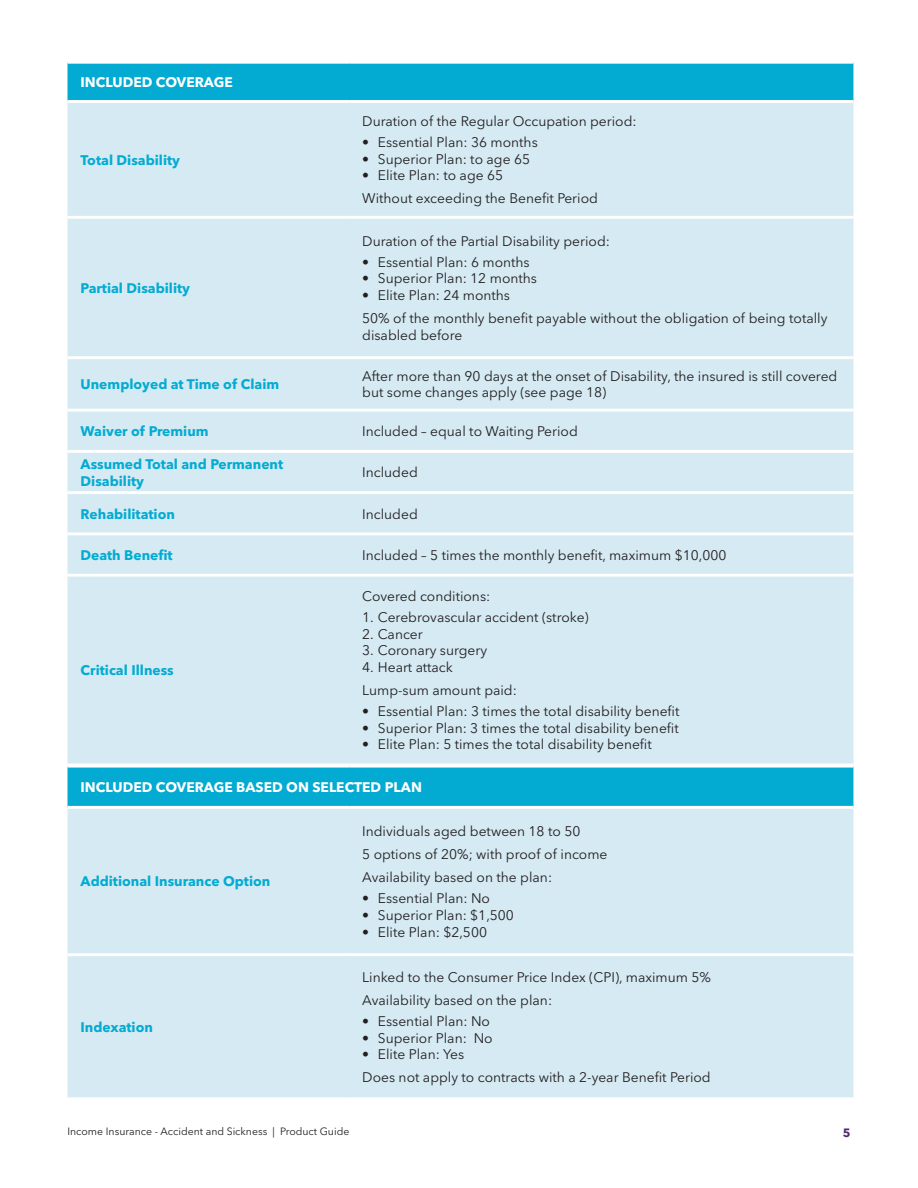
<style>
.page{position:relative;width:918px;height:1188px;background:#fff}
.page>*{position:absolute;margin:0;border:0;box-sizing:border-box;transform-origin:0 0}
.t1{font:13.8px/16.6px "Avenir Next LT Pro";color:#231f20}
.t2{font:700 13.8px/16.6px "Avenir Next LT Pro";color:#03abd2}
.t3{font:700 13.8px "Avenir Next LT Pro";color:#fff}
.t4{font:700 12px "Avenir Next LT Pro";color:#502b72}
.t5{font:10.5px "Avenir Next LT Pro";color:#231f20}
</style>
<div class="page">
<div style="left:68px;top:64px;width:785px;height:36px;background:#03abd2"></div>
<div style="left:68px;top:103px;width:785px;height:660px;background:#d5eaf3"></div>
<hr style="left:68px;top:216px;width:281px;height:3px;background:#fff">
<hr style="left:349px;top:216px;width:504px;height:3px;background:#fff">
<hr style="left:68px;top:356px;width:281px;height:3px;background:#fff">
<hr style="left:349px;top:356px;width:504px;height:3px;background:#fff">
<hr style="left:68px;top:409px;width:281px;height:3px;background:#fff">
<hr style="left:349px;top:409px;width:504px;height:3px;background:#fff">
<hr style="left:68px;top:450px;width:281px;height:3px;background:#fff">
<hr style="left:349px;top:450px;width:504px;height:3px;background:#fff">
<hr style="left:68px;top:491px;width:281px;height:3px;background:#fff">
<hr style="left:349px;top:491px;width:504px;height:3px;background:#fff">
<hr style="left:68px;top:532px;width:281px;height:3px;background:#fff">
<hr style="left:349px;top:532px;width:504px;height:3px;background:#fff">
<hr style="left:68px;top:574px;width:281px;height:3px;background:#fff">
<hr style="left:349px;top:574px;width:504px;height:3px;background:#fff">
<div style="left:68px;top:768px;width:785px;height:38px;background:#03abd2"></div>
<div style="left:68px;top:809px;width:785px;height:288px;background:#d5eaf3"></div>
<hr style="left:68px;top:953px;width:281px;height:3px;background:#fff">
<hr style="left:349px;top:953px;width:504px;height:3px;background:#fff">
<p class="t3" style="left:81px;top:74px;width:154px">INCLUDED COVERAGE</p>
<p class="t2" style="left:81px;top:151px;width:101px">Total Disability</p>
<p class="t2" style="left:81px;top:279px;width:111px">Partial Disability</p>
<p class="t1" style="left:362px;top:113px;width:276px">Duration of the Regular Occupation period:</p>
<p class="t1" style="left:362px;top:134px;width:177px">• Essential Plan: 36 months</p>
<p class="t1" style="left:362px;top:150px;width:169px">• Superior Plan: to age 65</p>
<p class="t1" style="left:362px;top:167px;width:142px">• Elite Plan: to age 65</p>
<p class="t1" style="left:362px;top:190px;width:237px">Without exceeding the Benefit Period</p>
<p class="t1" style="left:362px;top:233px;width:249px">Duration of the Partial Disability period:</p>
<p class="t1" style="left:362px;top:254px;width:169px">• Essential Plan: 6 months</p>
<p class="t1" style="left:362px;top:270px;width:176px">• Superior Plan: 12 months</p>
<p class="t1" style="left:362px;top:287px;width:149px">• Elite Plan: 24 months</p>
<p class="t1" style="left:362px;top:310px;width:467px">50% of the monthly benefit payable without the obligation of being totally disabled before</p>
<p class="t2" style="left:81px;top:376px;width:200px">Unemployed at Time of Claim</p>
<p class="t1" style="left:362px;top:368px;width:477px">After more than 90 days at the onset of Disability, the insured is still covered but some changes apply (see page 18)</p>
<p class="t2" style="left:81px;top:423px;width:130px">Waiver of Premium</p>
<p class="t1" style="left:362px;top:423px;width:217px">Included – equal to Waiting Period</p>
<p class="t2" style="left:81px;top:456px;width:204px">Assumed Total and Permanent<br>Disability</p>
<p class="t1" style="left:362px;top:464px;width:57px">Included</p>
<p class="t2" style="left:81px;top:505px;width:96px">Rehabilitation</p>
<p class="t1" style="left:362px;top:505px;width:57px">Included</p>
<p class="t2" style="left:81px;top:546px;width:94px">Death Benefit</p>
<p class="t1" style="left:362px;top:547px;width:366px">Included – 5 times the monthly benefit, maximum $10,000</p>
<p class="t2" style="left:81px;top:662px;width:95px">Critical Illness</p>
<p class="t1" style="left:362px;top:588px;width:130px">Covered conditions:</p>
<p class="t1" style="left:362px;top:609px;width:228px">1. Cerebrovascular accident (stroke)</p>
<p class="t1" style="left:362px;top:626px;width:62px">2. Cancer</p>
<p class="t1" style="left:362px;top:642px;width:127px">3. Coronary surgery</p>
<p class="t1" style="left:362px;top:659px;width:92px">4. Heart attack</p>
<p class="t1" style="left:362px;top:682px;width:156px">Lump-sum amount paid:</p>
<p class="t1" style="left:362px;top:703px;width:319px">• Essential Plan: 3 times the total disability benefit</p>
<p class="t1" style="left:362px;top:720px;width:318px">• Superior Plan: 3 times the total disability benefit</p>
<p class="t1" style="left:362px;top:736px;width:291px">• Elite Plan: 5 times the total disability benefit</p>
<p class="t3" style="left:81px;top:779px;width:343px">INCLUDED COVERAGE BASED ON SELECTED PLAN</p>
<p class="t2" style="left:81px;top:873px;width:191px">Additional Insurance Option</p>
<p class="t2" style="left:81px;top:1019px;width:74px">Indexation</p>
<p class="t1" style="left:362px;top:823px;width:220px">Individuals aged between 18 to 50</p>
<p class="t1" style="left:362px;top:846px;width:247px">5 options of 20%; with proof of income</p>
<p class="t1" style="left:362px;top:869px;width:191px">Availability based on the plan:</p>
<p class="t1" style="left:362px;top:890px;width:129px">• Essential Plan: No</p>
<p class="t1" style="left:362px;top:907px;width:153px">• Superior Plan: $1,500</p>
<p class="t1" style="left:362px;top:923px;width:126px">• Elite Plan: $2,500</p>
<p class="t1" style="left:362px;top:969px;width:350px">Linked to the Consumer Price Index (CPI), maximum 5%</p>
<p class="t1" style="left:362px;top:992px;width:191px">Availability based on the plan:</p>
<p class="t1" style="left:362px;top:1013px;width:129px">• Essential Plan: No</p>
<p class="t1" style="left:362px;top:1029px;width:132px">• Superior Plan: No</p>
<p class="t1" style="left:362px;top:1046px;width:103px">• Elite Plan: Yes</p>
<p class="t1" style="left:362px;top:1069px;width:350px">Does not apply to contracts with a 2-year Benefit Period</p>
<p class="t5" style="left:68px;top:1126px;width:283px">Income Insurance - Accident and Sickness | Product Guide</p>
<p class="t4" style="left:843px;top:1125px;width:9px">5</p>
</div>
